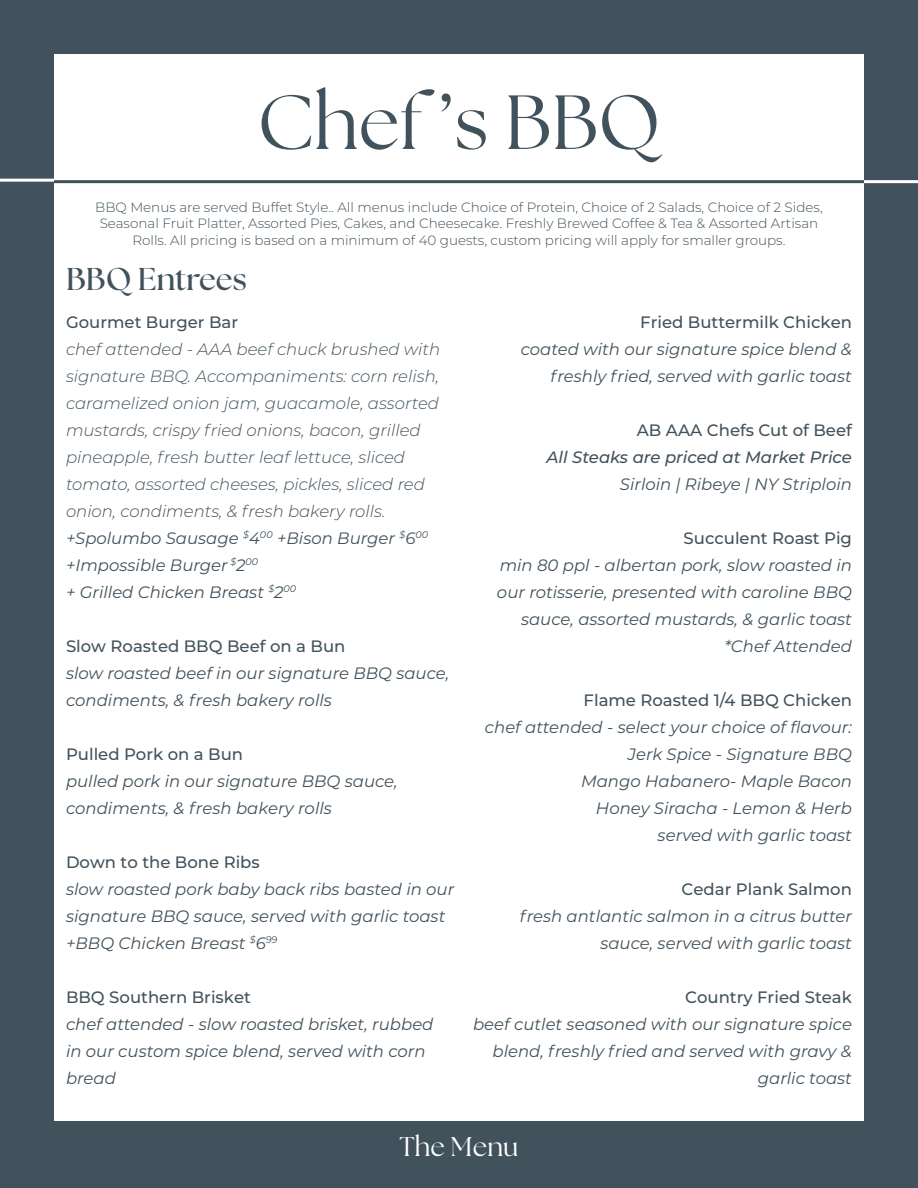
<style>
.page{position:relative;width:918px;height:1188px;background:#fff}
.page>*{position:absolute;margin:0;border:0;box-sizing:border-box;transform-origin:0 0}
.t1{font:76.5px "The Seasons";color:#42525c}
.t2{font:700 31.5px "The Seasons";color:#42525c}
.t3{font:27px "The Seasons";color:#fff}
.t4{font:italic 16.5px/27px "Montserrat";color:#42525c;text-align:right}
.t5{font:italic 300 16.5px/27px "Montserrat";color:#42525c}
.t6{font:500 16.5px "Montserrat";color:#42525c}
.t7{font:italic 500 16.5px "Montserrat";color:#42525c}
.t8{font:300 13.5px/16.2px "Montserrat";color:#42525c;text-align:center}
.s1{font-weight:400}
</style>
<div class="page">
<div style="left:0;top:1121px;width:918px;height:67px;background:#42525c"></div>
<hr style="left:0;top:180px;width:918px;height:3px;background:#42525c">
<div style="left:0;top:0;width:918px;height:54px;background:#42525c"></div>
<div style="left:0;top:0;width:54px;height:1134px;background:#42525c"></div>
<div style="left:864px;top:0;width:54px;height:1146px;background:#42525c"></div>
<hr style="left:0;top:179px;width:54px;height:3px;background:#fff">
<hr style="left:864px;top:180px;width:54px;height:3px;background:#fff">
<h1 class="t1" style="left:258px;top:72px;width:404px">Chef ’s BBQ</h1>
<p class="t8" style="left:95px;top:199px;width:729px">BBQ Menus are served Buffet Style.. All menus include Choice of Protein, Choice of 2 Salads, Choice of 2 Sides,<br>Seasonal Fruit Platter, Assorted Pies, Cakes, and Cheesecake. Freshly Brewed Coffee &amp; Tea &amp; Assorted Artisan<br>Rolls. All pricing is based on a minimum of 40 guests, custom pricing will apply for smaller groups.</p>
<h2 class="t2" style="left:66px;top:257px;width:182px">BBQ Entrees</h2>
<p class="t6" style="left:66px;top:311px;width:174px">Gourmet Burger Bar</p>
<p class="t5" style="left:66px;top:335px;width:376px">chef attended - AAA beef chuck brushed with signature BBQ. Accompaniments: corn relish, caramelized onion jam, guacamole, assorted mustards, crispy fried onions, bacon, grilled pineapple, fresh butter leaf lettuce, sliced tomato, assorted cheeses, pickles, sliced red onion, condiments, &amp; fresh bakery rolls. <span class="s1">+Spolumbo Sausage</span> <sup>$</sup><span class="s1">4</span><sup>00</sup> <span class="s1">+Bison Burger</span> <sup>$</sup><span class="s1">6</span><sup>00 </sup><span class="s1">+Impossible Burger</span> <sup>$</sup><span class="s1">2</span><sup>00<br></sup><span class="s1">+ Grilled Chicken Breast</span> <sup>$</sup><span class="s1">2</span><sup>00</sup></p>
<p class="t6" style="left:640px;top:311px;width:213px">Fried Buttermilk Chicken</p>
<p class="t4" style="left:521px;top:335px;width:333px">coated with our signature spice blend &amp; freshly fried, served with garlic toast</p>
<p class="t6" style="left:637px;top:419px;width:217px">AB AAA Chefs Cut of Beef</p>
<p class="t7" style="left:546px;top:446px;width:307px">All Steaks are priced at Market Price</p>
<p class="t4" style="left:620px;top:470px;width:234px">Sirloin | Ribeye | NY Striploin</p>
<p class="t6" style="left:684px;top:527px;width:170px">Succulent Roast Pig</p>
<p class="t4" style="left:497px;top:551px;width:357px">min 80 ppl - albertan pork, slow roasted in our rotisserie, presented with caroline BBQ sauce, assorted mustards, &amp; garlic toast *Chef Attended</p>
<p class="t6" style="left:66px;top:635px;width:281px">Slow Roasted BBQ Beef on a Bun</p>
<p class="t4" style="left:66px;top:659px;width:385px;text-align:left">slow roasted beef in our signature BBQ sauce, condiments, &amp; fresh bakery rolls</p>
<p class="t6" style="left:66px;top:743px;width:179px">Pulled Pork on a Bun</p>
<p class="t4" style="left:66px;top:767px;width:333px;text-align:left">pulled pork in our signature BBQ sauce, condiments, &amp; fresh bakery rolls</p>
<p class="t6" style="left:66px;top:851px;width:195px">Down to the Bone Ribs</p>
<p class="t4" style="left:66px;top:875px;width:390px;text-align:left">slow roasted pork baby back ribs basted in our signature BBQ sauce, served with garlic toast +BBQ Chicken Breast <sup>$</sup>6<sup>99</sup></p>
<p class="t6" style="left:66px;top:986px;width:186px">BBQ Southern Brisket</p>
<p class="t4" style="left:66px;top:1010px;width:369px;text-align:left">chef attended - slow roasted brisket, rubbed in our custom spice blend, served with corn bread</p>
<p class="t6" style="left:584px;top:689px;width:270px">Flame Roasted 1/4 BBQ Chicken</p>
<p class="t4" style="left:485px;top:713px;width:369px">chef attended - select your choice of flavour:<br>Jerk Spice - Signature BBQ<br>Mango Habanero- Maple Bacon<br>Honey Siracha - Lemon &amp; Herb<br>served with garlic toast</p>
<p class="t6" style="left:682px;top:878px;width:172px">Cedar Plank Salmon</p>
<p class="t4" style="left:520px;top:902px;width:334px">fresh antlantic salmon in a citrus butter sauce, served with garlic toast</p>
<p class="t6" style="left:685px;top:986px;width:168px">Country Fried Steak</p>
<p class="t4" style="left:473px;top:1010px;width:380px">beef cutlet seasoned with our signature spice blend, freshly fried and served with gravy &amp; garlic toast</p>
<h3 class="t3" style="left:400px;top:1128px;width:120px">The Menu</h3>
</div>
